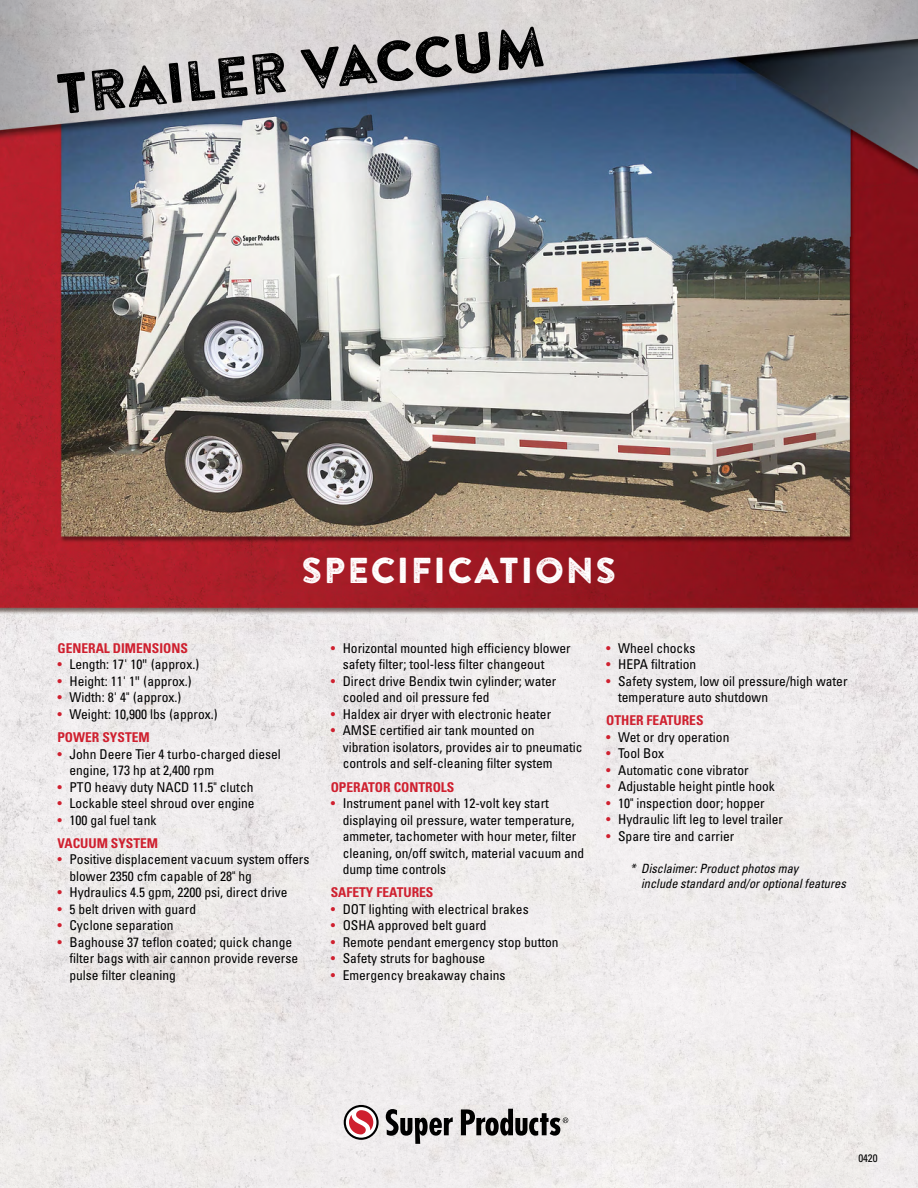
<style>
.page{position:relative;width:918px;height:1188px;background:#fff}
.page>*{position:absolute;margin:0;border:0;box-sizing:border-box;transform-origin:0 0}
.t1{font:56.7px "Brandon Printed Two";color:#000}
.t2{font:36px "Brandon Printed Two";letter-spacing:.025em;color:#fff}
.t3{font:condensed 13.5px/16.5px "Univers LT Std";color:#000}
.t4{font:700 condensed 13.5px "Univers LT Std";color:#cf202f}
.t5{font:italic condensed 12.75px/15px "Univers LT Std";color:#000}
.t6{font:condensed 10.8px "Univers LT Std";color:#000}
.s1{color:#cf202f}
.s2{font-family:"Helvetica";font-stretch:normal}
.s3{font-weight:700;color:#cf202f}
</style>
<div class="page">
<img style="left:0;top:0;width:918px;height:1188px">
<svg style="left:386px;top:1109px;width:67px;height:35px;background:#999798"></svg>
<svg style="left:461px;top:1109px;width:107px;height:27px;background:#868484"></svg>
<svg style="left:344px;top:1105px;width:35px;height:35px"></svg>
<h1 class="t1" style="left:52px;top:60px;width:493px;rotate:-6deg">trailer vaccum</h1>
<h2 class="t2" style="left:301px;top:548px;width:317px">SPECIFICATIONS</h2>
<p class="t4" style="left:57px;top:640px;width:132px">GENERAL DIMENSIONS</p>
<p class="t3" style="left:57px;top:656px;width:143px"><span class="s1">•</span> Length: 17' 10<span class="s2">"</span> (approx.)</p>
<p class="t3" style="left:57px;top:673px;width:136px"><span class="s1">•</span> Height: 11' 1<span class="s2">"</span> (approx.)</p>
<p class="t3" style="left:57px;top:689px;width:125px"><span class="s1">•</span> Width: 8' 4" (approx.)</p>
<p class="t3" style="left:57px;top:702px;width:162px;line-height:23.2px"><span class="s1">•</span> Weight: 10,900 lbs (approx.)<br><span class="s3">POWER SYSTEM</span></p>
<p class="t3" style="left:69px;top:745px;width:213px;text-indent:-12px"><span class="s1">•</span> John Deere Tier 4 turbo-charged diesel engine, 173 hp at 2,400 rpm</p>
<p class="t3" style="left:57px;top:778px;width:198px"><span class="s1">•</span> PTO heavy duty NACD 11.5" clutch</p>
<p class="t3" style="left:57px;top:795px;width:199px"><span class="s1">•</span> Lockable steel shroud over engine</p>
<p class="t3" style="left:57px;top:808px;width:102px;line-height:23.2px"><span class="s1">•</span> 100 gal fuel tank<br><span class="s3">VACUUM SYSTEM</span></p>
<p class="t3" style="left:69px;top:851px;width:241px;text-indent:-12px"><span class="s1">•</span> Positive displacement vacuum system offers blower 2350 cfm capable of 28" hg</p>
<p class="t3" style="left:57px;top:884px;width:232px"><span class="s1">•</span> Hydraulics 4.5 gpm, 2200 psi, direct drive</p>
<p class="t3" style="left:57px;top:901px;width:140px"><span class="s1">•</span> 5 belt driven with guard</p>
<p class="t3" style="left:57px;top:917px;width:118px"><span class="s1">•</span> Cyclone separation</p>
<p class="t3" style="left:69px;top:934px;width:230px;text-indent:-12px"><span class="s1">•</span> Baghouse 37 teflon coated; quick change filter bags with air cannon provide reverse pulse filter cleaning</p>
<p class="t3" style="left:343px;top:640px;width:229px;text-indent:-12px"><span class="s1">•</span> Horizontal mounted high efficiency blower safety filter; tool-less filter changeout</p>
<p class="t3" style="left:343px;top:673px;width:215px;text-indent:-12px"><span class="s1">•</span> Direct drive Bendix twin cylinder; water cooled and oil pressure fed</p>
<p class="t3" style="left:331px;top:706px;width:222px"><span class="s1">•</span> Haldex air dryer with electronic heater</p>
<p class="t3" style="left:343px;top:722px;width:241px;text-indent:-12px"><span class="s1">•</span> AMSE certified air tank mounted on vibration isolators, provides air to pneumatic controls and self-cleaning filter system</p>
<p class="t4" style="left:331px;top:778px;width:125px">OPERATOR CONTROLS</p>
<p class="t3" style="left:343px;top:795px;width:243px;text-indent:-12px"><span class="s1">•</span> Instrument panel with 12-volt key start displaying oil pressure, water temperature, ammeter, tachometer with hour meter, filter cleaning, on/off switch, material vacuum and dump time controls</p>
<p class="t4" style="left:331px;top:884px;width:104px">SAFETY FEATURES</p>
<p class="t3" style="left:331px;top:901px;width:199px"><span class="s1">•</span> DOT lighting with electrical brakes</p>
<p class="t3" style="left:331px;top:917px;width:157px"><span class="s1">•</span> OSHA approved belt guard</p>
<p class="t3" style="left:331px;top:934px;width:229px"><span class="s1">•</span> Remote pendant emergency stop button</p>
<p class="t3" style="left:331px;top:950px;width:156px"><span class="s1">•</span> Safety struts for baghouse</p>
<p class="t3" style="left:331px;top:967px;width:176px"><span class="s1">•</span> Emergency breakaway chains</p>
<p class="t3" style="left:606px;top:640px;width:91px"><span class="s1">•</span> Wheel chocks</p>
<p class="t3" style="left:606px;top:656px;width:92px"><span class="s1">•</span> HEPA filtration</p>
<p class="t3" style="left:618px;top:673px;width:231px;text-indent:-12px"><span class="s1">•</span> Safety system, low oil pressure/high water temperature auto shutdown</p>
<p class="t4" style="left:606px;top:712px;width:99px">OTHER FEATURES</p>
<p class="t3" style="left:606px;top:729px;width:125px"><span class="s1">•</span> Wet or dry operation</p>
<p class="t3" style="left:606px;top:745px;width:60px"><span class="s1">•</span> Tool Box</p>
<p class="t3" style="left:606px;top:762px;width:144px"><span class="s1">•</span> Automatic cone vibrator</p>
<p class="t3" style="left:606px;top:778px;width:170px"><span class="s1">•</span> Adjustable height pintle hook</p>
<p class="t3" style="left:606px;top:795px;width:160px"><span class="s1">•</span> 10" inspection door; hopper</p>
<p class="t3" style="left:606px;top:811px;width:178px"><span class="s1">•</span> Hydraulic lift leg to level trailer</p>
<p class="t3" style="left:606px;top:828px;width:130px"><span class="s1">•</span> Spare tire and carrier</p>
<p class="t5" style="left:641px;top:861px;width:206px;text-indent:-11px">* Disclaimer: Product photos may<br>include standard and/or optional features</p>
<p class="t6" style="left:858px;top:1152px;width:21px">0420</p>
</div>
